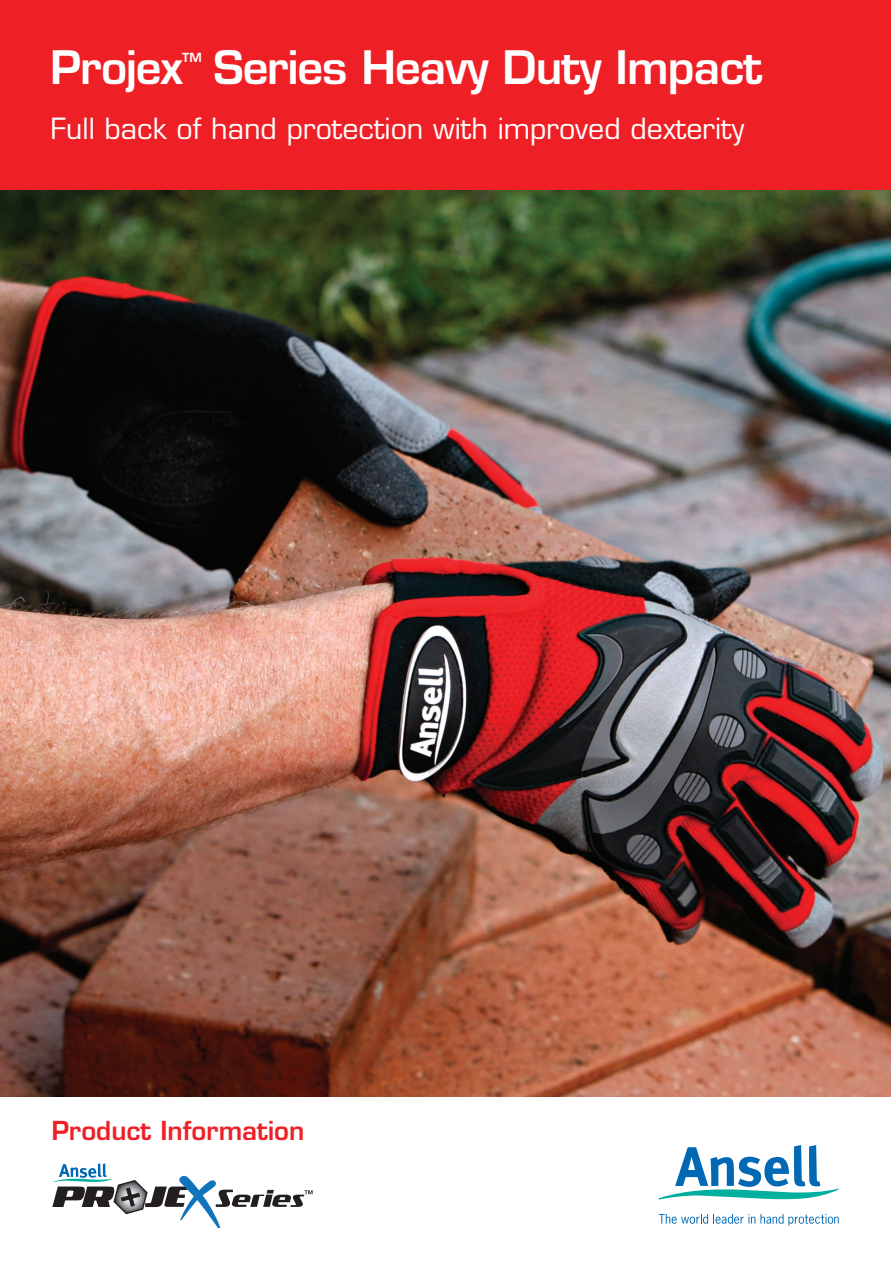
<style>
.page{position:relative;width:891px;height:1261px;background:#fff}
.page>*{position:absolute;margin:0;border:0;box-sizing:border-box;transform-origin:0 0}
.t1{font:600 45px "Eurostile";letter-spacing:-.02em;color:#fff}
.t2{font:28.5px "Eurostile";color:#fff}
.t3{font:600 25.5px "Eurostile";color:#ee2026}
.t4{font:600 12.3px "Eurostile";color:#fff}
</style>
<div class="page">
<img style="left:0;top:190px;width:890px;height:906px">
<div style="left:0;top:0;width:890px;height:190px;background:#ee2026"></div>
<svg style="left:658px;top:1145px;width:180px;height:54px"></svg>
<svg style="left:658px;top:1214px;width:180px;height:11px"></svg>
<svg style="left:52px;top:1163px;width:260px;height:64px"></svg>
<p class="t1" style="left:51px;top:39px;width:134px">Projex</p>
<p class="t4" style="left:182px;top:50px;width:21px">TM</p>
<p class="t1" style="left:213px;top:39px;width:550px">Series Heavy Duty Impact</p>
<p class="t2" style="left:51px;top:112px;width:695px">Full back of hand protection with improved dexterity</p>
<p class="t3" style="left:52px;top:1114px;width:254px">Product Information</p>
</div>
